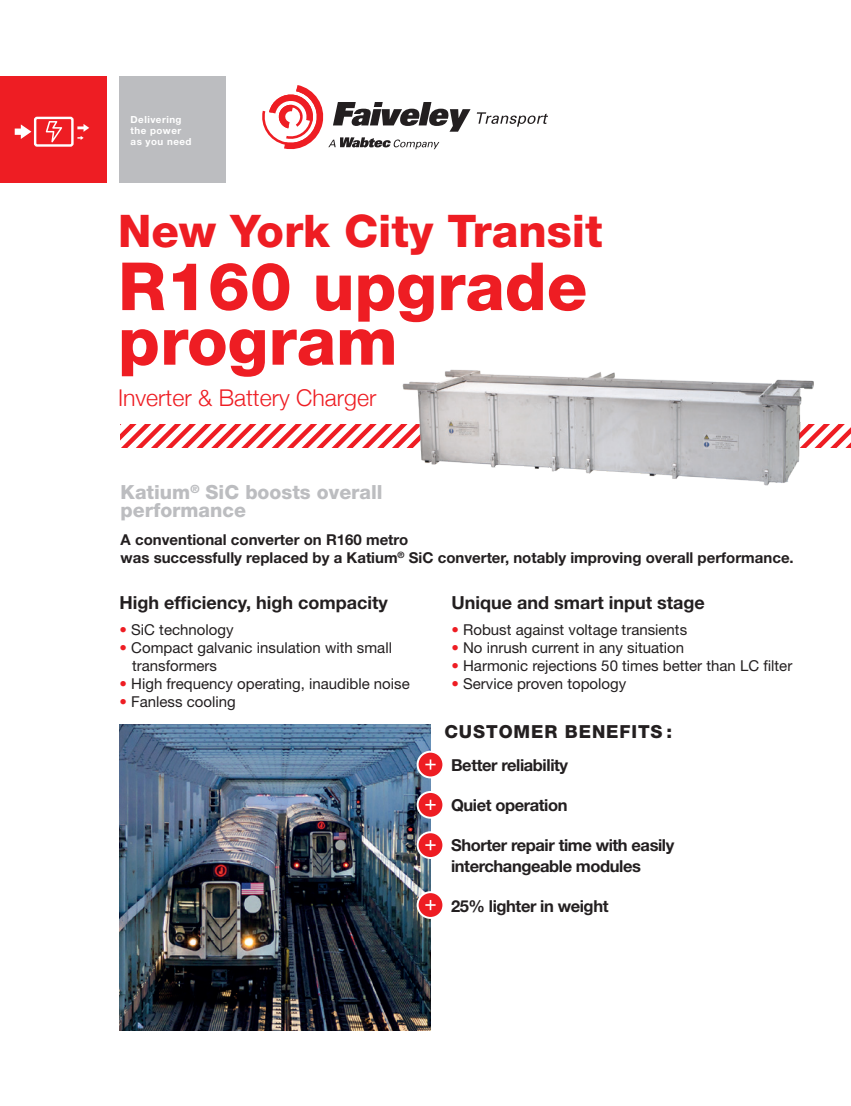
<style>
.page{position:relative;width:851px;height:1106px;background:#fff}
.page>*{position:absolute;margin:0;border:0;box-sizing:border-box;transform-origin:0 0}
.t1{font:800 66.45px "Helvetica Neue";color:#ee1d23}
.t2{font:800 45px "Helvetica Neue";color:#ee1d23}
.t3{font:300 23.1px "Helvetica Neue";color:#ee1d23}
.t4{font:800 19.5px "Helvetica Neue";color:#bcbdc0}
.t5{font:700 18px "Helvetica Neue";color:#231f20}
.chiffre_texte_cap{font:800 18px "Helvetica Neue";letter-spacing:.05em;color:#231f20}
.t6{font:700 16.5px/21px "Helvetica Neue";letter-spacing:-.025em;color:#231f20}
.t7{font:15px "Helvetica Neue";color:#231f20}
.t8{font:700 15px "Helvetica Neue";color:#231f20}
.t9{font:700 9.75px "Helvetica Neue";letter-spacing:.05em;color:#fff}
.s1{font-weight:700;color:#ee1d23}
</style>
<div class="page">
<img style="left:119px;top:724px;width:311px;height:306px">
<div style="left:0;top:77px;width:107px;height:106px;background:#ee1d23"></div>
<svg style="left:46px;top:121px;width:16px;height:21px"></svg>
<div style="left:34px;top:117px;width:40px;height:30px;border:2px solid #fff;border-radius:2px"></div>
<svg style="left:15px;top:124px;width:16px;height:15px"></svg>
<svg style="left:77px;top:124px;width:12px;height:16px"></svg>
<div style="left:119px;top:77px;width:107px;height:106px;background:#bcbdc0"></div>
<svg style="left:417px;top:751px;width:26px;height:26px"></svg>
<div style="left:416px;top:750px;width:28px;height:28px;border:2px solid #fff;border-radius:50%"></div>
<svg style="left:425px;top:759px;width:10px;height:10px"></svg>
<svg style="left:417px;top:832px;width:26px;height:26px"></svg>
<div style="left:416px;top:831px;width:28px;height:28px;border:2px solid #fff;border-radius:50%"></div>
<svg style="left:425px;top:840px;width:10px;height:10px"></svg>
<svg style="left:417px;top:892px;width:26px;height:26px"></svg>
<div style="left:416px;top:891px;width:28px;height:28px;border:2px solid #fff;border-radius:50%"></div>
<svg style="left:425px;top:900px;width:10px;height:10px"></svg>
<div style="left:417px;top:792px;width:26px;height:25px;background:#ee1d23;border-radius:50%"></div>
<div style="left:416px;top:791px;width:28px;height:27px;border:2px solid #fff;border-radius:50%"></div>
<svg style="left:425px;top:799px;width:10px;height:11px"></svg>
<svg style="left:121px;top:425px;width:215px;height:22px"></svg>
<img style="left:336px;top:369px;width:514px;height:117px">
<svg style="left:476px;top:112px;width:72px;height:15px"></svg>
<svg style="left:262px;top:85px;width:208px;height:65px"></svg>
<p class="t9" style="left:131px;top:113px;width:52px">Delivering</p>
<p class="t9" style="left:131px;top:124px;width:52px">the power</p>
<p class="t9" style="left:131px;top:135px;width:62px">as you need</p>
<p class="t2" style="left:118px;top:204px;width:486px">New York City Transit</p>
<p class="t1" style="left:118px;top:247px;width:470px">R160 upgrade</p>
<p class="t1" style="left:118px;top:301px;width:281px">program</p>
<p class="t3" style="left:118px;top:383px;width:260px">Inverter &amp; Battery Charger</p>
<p class="t4" style="left:121px;top:480px;width:263px">Katium<sup>®</sup> SiC boosts overall</p>
<p class="t4" style="left:121px;top:498px;width:127px">performance</p>
<p class="t8" style="left:121px;top:530px;width:289px">A conventional converter on R160 metro</p>
<p class="t8" style="left:121px;top:548px;width:674px">was successfully replaced by a Katium<sup>®</sup> SiC converter, notably improving overall performance.</p>
<p class="t5" style="left:119px;top:591px;width:270px">High efficiency, high compacity</p>
<p class="t7" style="left:119px;top:621px;width:115px"><span class="s1">•</span> SiC technology</p>
<p class="t7" style="left:119px;top:639px;width:274px"><span class="s1">•</span> Compact galvanic insulation with small</p>
<p class="t7" style="left:132px;top:657px;width:87px">transformers</p>
<p class="t7" style="left:119px;top:675px;width:292px"><span class="s1">•</span> High frequency operating, inaudible noise</p>
<p class="t7" style="left:119px;top:693px;width:118px"><span class="s1">•</span> Fanless cooling</p>
<p class="t5" style="left:451px;top:591px;width:255px">Unique and smart input stage</p>
<p class="t7" style="left:451px;top:621px;width:237px"><span class="s1">•</span> Robust against voltage transients</p>
<p class="t7" style="left:451px;top:639px;width:234px"><span class="s1">•</span> No inrush current in any situation</p>
<p class="t7" style="left:451px;top:657px;width:342px"><span class="s1">•</span> Harmonic rejections 50 times better than LC filter</p>
<p class="t7" style="left:451px;top:675px;width:176px"><span class="s1">•</span> Service proven topology</p>
<p class="chiffre_texte_cap" style="left:444px;top:721px;width:229px">CUSTOMER BENEFITS :</p>
<p class="t6" style="left:451px;top:753px;width:118px">Better reliability</p>
<p class="t6" style="left:451px;top:794px;width:118px">Quiet operation</p>
<p class="t6" style="left:451px;top:834px;width:225px">Shorter repair time with easily interchangeable modules</p>
<p class="t6" style="left:451px;top:895px;width:159px">25% lighter in weight</p>
</div>
